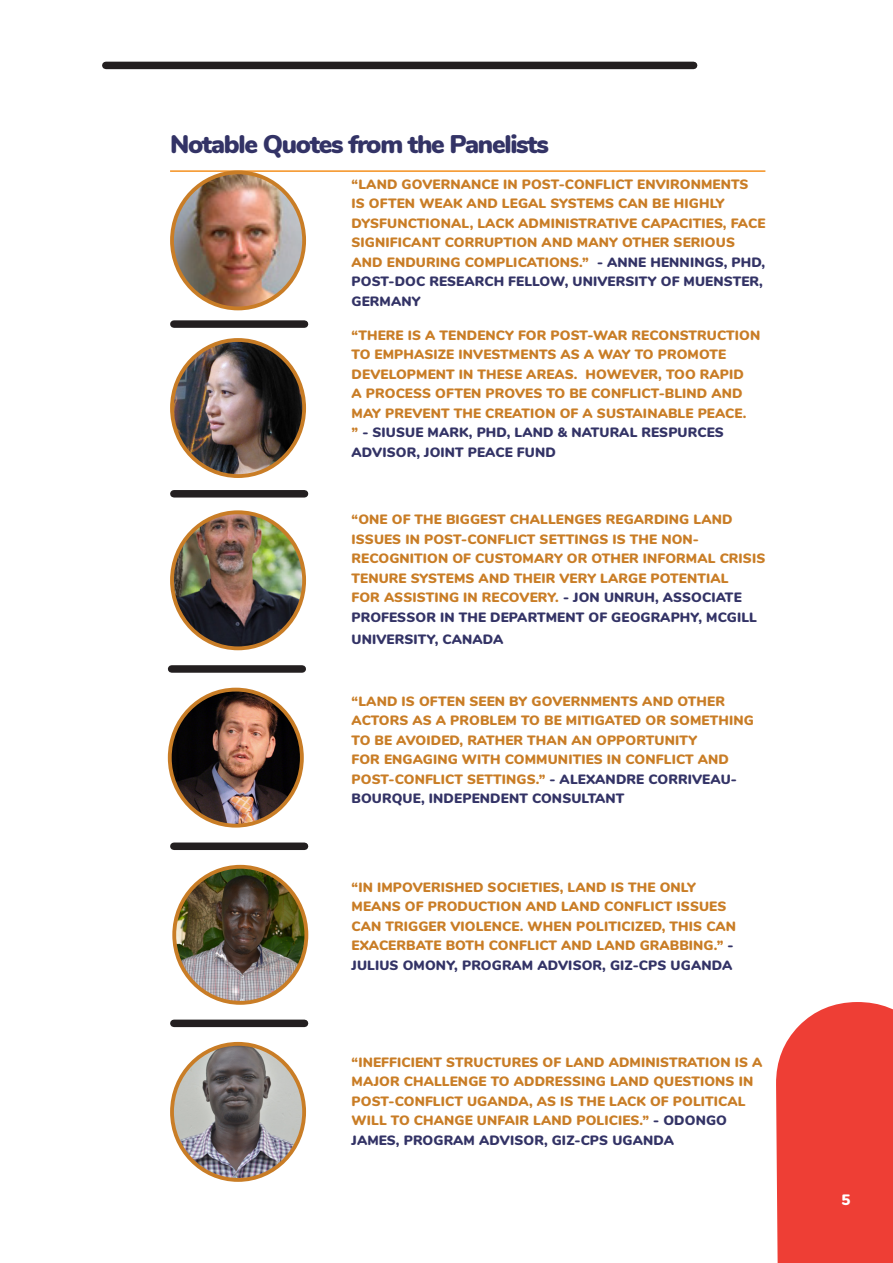
<style>
.page{position:relative;width:893px;height:1263px;background:#fff}
.page>*{position:absolute;margin:0;border:0;box-sizing:border-box;transform-origin:0 0}
.t1{font:900 25.5px "Nunito";letter-spacing:-.05em;color:#336}
.t2{font:900 15px "Nunito";color:#fff}
.t3{font:900 13.5px/19.5px "Nunito";letter-spacing:.01em;color:#c97d26}
.t4{font:900 13.5px "Nunito";letter-spacing:.01em;color:#336}
.s1{color:#336}
</style>
<div class="page">
<div style="left:776px;top:1002px;width:117px;height:261px;background:#ee3e35"></div>
<div style="left:106px;top:62px;width:588px;height:7px;background:#231f20"></div>
<div style="left:174px;top:490px;width:131px;height:7px;background:#231f20"></div>
<img style="left:172px;top:340px;width:132px;height:136px">
<div style="left:170px;top:338px;width:136px;height:140px;border:4px solid #c97d26;border-radius:50%"></div>
<img style="left:172px;top:513px;width:132px;height:135px">
<div style="left:170px;top:510px;width:136px;height:140px;border:4px solid #c97d26;border-radius:50%"></div>
<img style="left:171px;top:691px;width:131px;height:135px">
<div style="left:168px;top:688px;width:136px;height:139px;border:4px solid #c97d26;border-radius:50%"></div>
<img style="left:175px;top:867px;width:131px;height:136px">
<div style="left:172px;top:865px;width:136px;height:140px;border:4px solid #c97d26;border-radius:50%"></div>
<hr style="left:170px;top:170px;width:595px;height:2px;background:#f4901f">
<div style="left:172px;top:665px;width:130px;height:8px;background:#231f20"></div>
<div style="left:174px;top:842px;width:131px;height:8px;background:#231f20"></div>
<img style="left:172px;top:175px;width:132px;height:133px">
<div style="left:170px;top:170px;width:136px;height:140px;border:4px solid #c97d26;border-radius:50%"></div>
<div style="left:174px;top:320px;width:131px;height:8px;background:#231f20"></div>
<img style="left:172px;top:1044px;width:132px;height:136px">
<div style="left:170px;top:1042px;width:136px;height:140px;border:4px solid #c97d26;border-radius:50%"></div>
<div style="left:174px;top:1019px;width:131px;height:8px;background:#231f20"></div>
<p class="t1" style="left:170px;top:126px;width:380px">Notable Quotes from the Panelists</p>
<p class="t3" style="left:351px;top:174px;width:415px">“LAND GOVERNANCE IN POST-CONFLICT ENVIRONMENTS<br>IS OFTEN WEAK AND LEGAL SYSTEMS CAN BE HIGHLY DYSFUNCTIONAL, LACK ADMINISTRATIVE CAPACITIES, FACE SIGNIFICANT CORRUPTION AND MANY OTHER SERIOUS AND ENDURING COMPLICATIONS.” <span class="s1">- ANNE HENNINGS, PHD, POST-DOC RESEARCH FELLOW, UNIVERSITY OF MUENSTER, GERMANY</span></p>
<p class="t3" style="left:351px;top:324px;width:410px">“THERE IS A TENDENCY FOR POST-WAR RECONSTRUCTION TO EMPHASIZE INVESTMENTS AS A WAY TO PROMOTE DEVELOPMENT IN THESE AREAS. HOWEVER, TOO RAPID<br>A PROCESS OFTEN PROVES TO BE CONFLICT-BLIND AND MAY PREVENT THE CREATION OF A SUSTAINABLE PEACE.<br>” <span class="s1">- SIUSUE MARK, PHD, LAND &amp; NATURAL RESPURCES ADVISOR, JOINT PEACE FUND</span></p>
<p class="t3" style="left:351px;top:509px;width:415px">“ONE OF THE BIGGEST CHALLENGES REGARDING LAND ISSUES IN POST-CONFLICT SETTINGS IS THE NON-RECOGNITION OF CUSTOMARY OR OTHER INFORMAL CRISIS TENURE SYSTEMS AND THEIR VERY LARGE POTENTIAL<br>FOR ASSISTING IN RECOVERY. <span class="s1">- JON UNRUH, ASSOCIATE PROFESSOR IN THE DEPARTMENT OF GEOGRAPHY, MCGILL</span></p>
<p class="t4" style="left:351px;top:629px;width:153px">UNIVERSITY, CANADA</p>
<p class="t3" style="left:351px;top:690px;width:404px">“LAND IS OFTEN SEEN BY GOVERNMENTS AND OTHER ACTORS AS A PROBLEM TO BE MITIGATED OR SOMETHING TO BE AVOIDED, RATHER THAN AN OPPORTUNITY<br>FOR ENGAGING WITH COMMUNITIES IN CONFLICT AND POST-CONFLICT SETTINGS.” <span class="s1">- ALEXANDRE CORRIVEAU-BOURQUE, INDEPENDENT CONSULTANT</span></p>
<p class="t3" style="left:351px;top:876px;width:386px">“IN IMPOVERISHED SOCIETIES, LAND IS THE ONLY MEANS OF PRODUCTION AND LAND CONFLICT ISSUES CAN TRIGGER VIOLENCE. WHEN POLITICIZED, THIS CAN EXACERBATE BOTH CONFLICT AND LAND GRABBING.” <span class="s1">- JULIUS OMONY, PROGRAM ADVISOR, GIZ-CPS UGANDA</span></p>
<p class="t3" style="left:351px;top:1051px;width:412px">“INEFFICIENT STRUCTURES OF LAND ADMINISTRATION IS A MAJOR CHALLENGE TO ADDRESSING LAND QUESTIONS IN POST-CONFLICT UGANDA, AS IS THE LACK OF POLITICAL WILL TO CHANGE UNFAIR LAND POLICIES.” <span class="s1">- ODONGO JAMES, PROGRAM ADVISOR, GIZ-CPS UGANDA</span></p>
<p class="t2" style="left:841px;top:1189px;width:10px">5</p>
</div>
